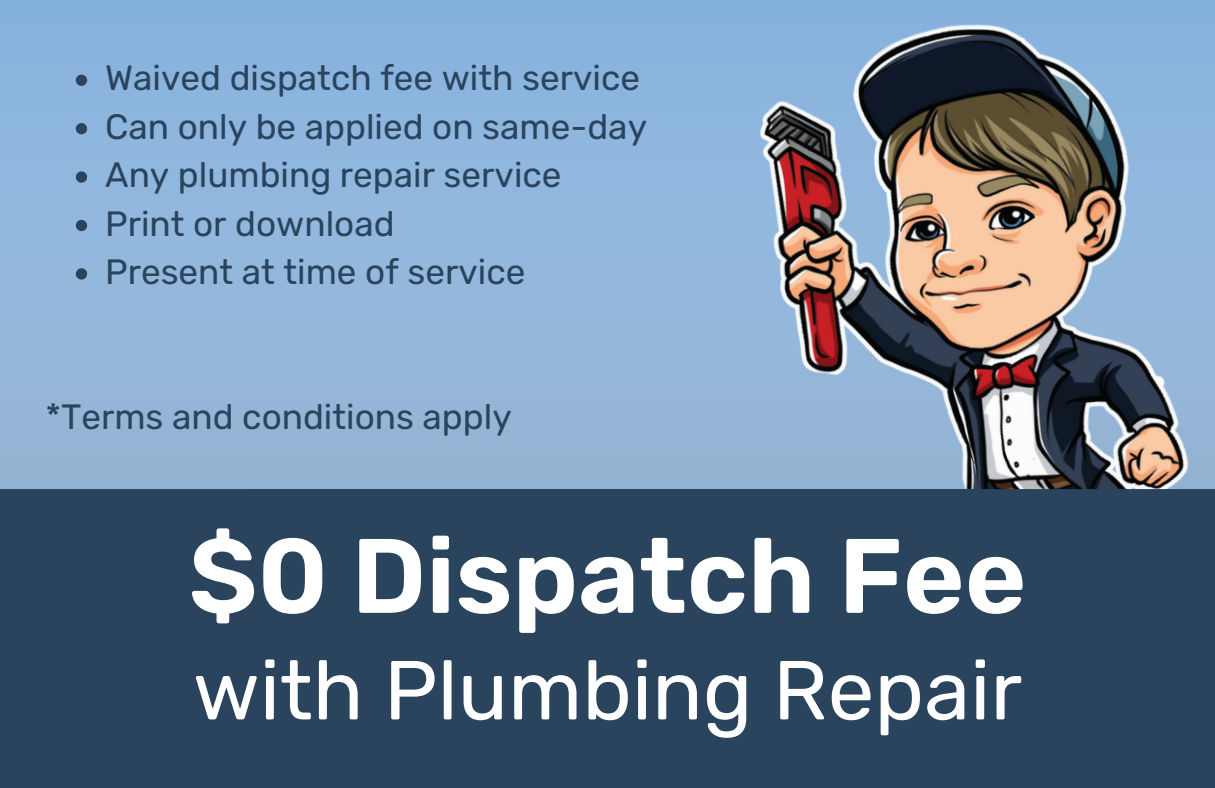
<style>
.page{position:relative;width:1215px;height:788px;background:#fff}
.page>*{position:absolute;margin:0;border:0;box-sizing:border-box;transform-origin:0 0}
.t1{font:600 105.45px "Rubik";color:#fff}
.t2{font:83.4px "Rubik";color:#fff}
.t3{font:35.1px "Rubik";color:#2a445e}
</style>
<div class="page">
<svg style="left:0;top:0;width:676px;height:489px;background:#90b5da"></svg>
<img style="left:676px;top:0;width:539px;height:489px">
<div style="left:0;top:489px;width:1215px;height:298px;background:#2a445e"></div>
<svg style="left:76px;top:75px;width:11px;height:11px"></svg>
<svg style="left:76px;top:123px;width:11px;height:11px"></svg>
<svg style="left:76px;top:171px;width:11px;height:12px"></svg>
<svg style="left:76px;top:220px;width:11px;height:11px"></svg>
<svg style="left:76px;top:268px;width:11px;height:11px"></svg>
<p class="t3" style="left:105px;top:58px;width:536px">Waived dispatch fee with service</p>
<p class="t3" style="left:105px;top:106px;width:543px">Can only be applied on same-day</p>
<p class="t3" style="left:105px;top:154px;width:458px">Any plumbing repair service</p>
<p class="t3" style="left:105px;top:203px;width:291px">Print or download</p>
<p class="t3" style="left:105px;top:251px;width:422px">Present at time of service</p>
<p class="t3" style="left:45px;top:396px;width:468px">*Terms and conditions apply</p>
<p class="t1" style="left:188px;top:514px;width:840px">$0 Dispatch Fee</p>
<p class="t2" style="left:193px;top:641px;width:831px">with Plumbing Repair</p>
</div>
